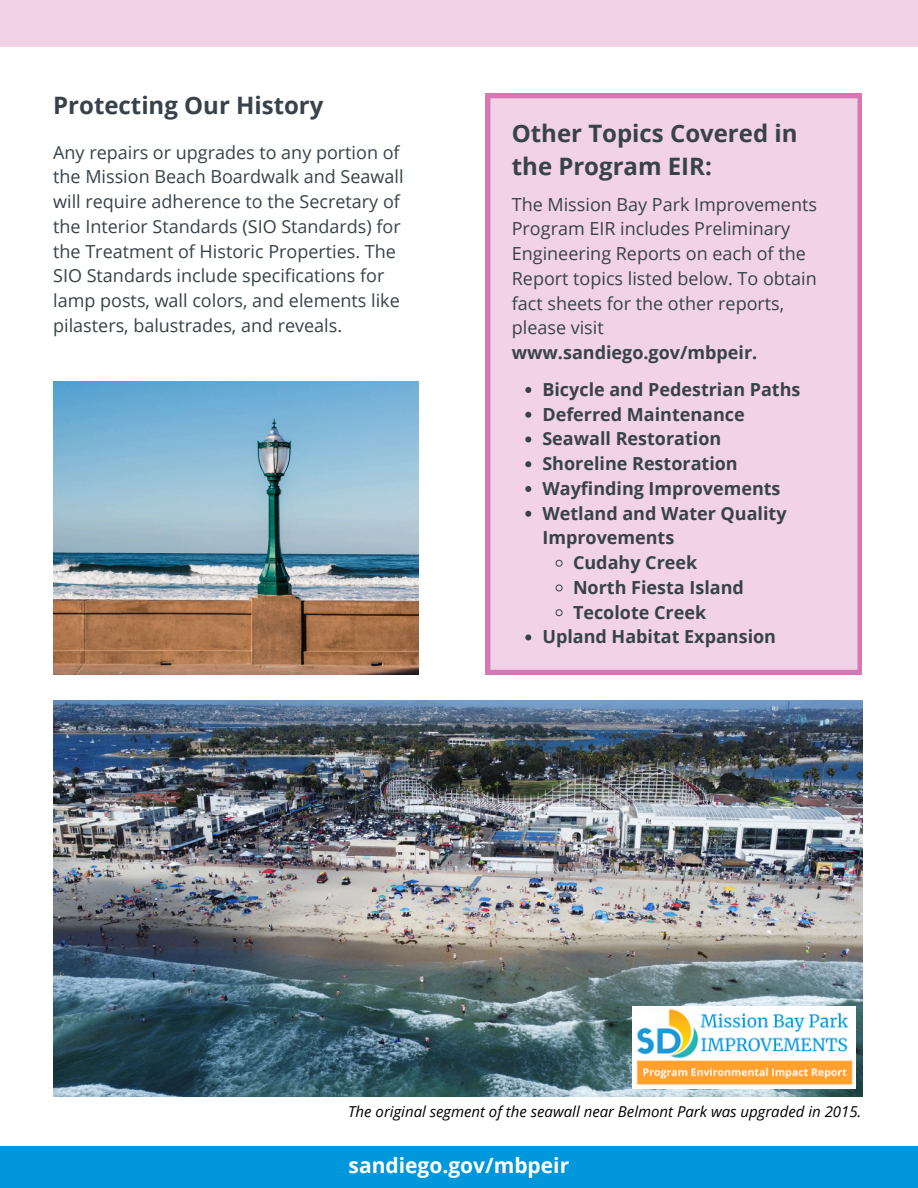
<style>
.page{position:relative;width:918px;height:1188px;background:#fff}
.page>*{position:absolute;margin:0;border:0;box-sizing:border-box;transform-origin:0 0}
.t1{font:700 24px/32.7px "Open Sans";color:#37424a}
.t2{font:700 21px "Open Sans";color:#fff}
.t3{font:18px/24.8px "Open Sans";color:#37424a}
.t4{font:700 18px/24.8px "Open Sans";color:#37424a}
.t5{font:italic 15px "Open Sans";color:#000}
.s1{font-weight:700}
</style>
<div class="page">
<div style="left:0;top:1147px;width:918px;height:41px;background:#0098db"></div>
<div style="left:0;top:0;width:918px;height:47px;background:#f2d2e7"></div>
<img style="left:53px;top:700px;width:809px;height:396px">
<div style="left:486px;top:94px;width:376px;height:580px;background:#f2d2e7"></div>
<img style="left:53px;top:382px;width:366px;height:292px">
<svg style="left:525px;top:387px;width:6px;height:6px"></svg>
<svg style="left:525px;top:412px;width:6px;height:6px"></svg>
<svg style="left:525px;top:436px;width:6px;height:6px"></svg>
<svg style="left:525px;top:461px;width:6px;height:6px"></svg>
<svg style="left:525px;top:486px;width:6px;height:6px"></svg>
<svg style="left:525px;top:511px;width:6px;height:6px"></svg>
<svg style="left:555px;top:559px;width:8px;height:8px"></svg>
<svg style="left:555px;top:584px;width:8px;height:8px"></svg>
<svg style="left:555px;top:609px;width:8px;height:8px"></svg>
<svg style="left:525px;top:634px;width:6px;height:6px"></svg>
<img style="left:633px;top:1006px;width:223px;height:82px">
<p class="t1" style="left:53px;top:88px;width:272px">Protecting Our History</p>
<h1 class="t3" style="left:53px;top:139px;width:352px">Any repairs or upgrades to any portion of the Mission Beach Boardwalk and Seawall will require adherence to the Secretary of the Interior Standards (SIO Standards) for the Treatment of Historic Properties. The SIO Standards include specifications for lamp posts, wall colors, and elements like pilasters, balustrades, and reveals.</h1>
<p class="t1" style="left:512px;top:116px;width:287px">Other Topics Covered in the Program EIR:</p>
<p class="t3" style="left:512px;top:191px;width:307px">The Mission Bay Park Improvements<br>Program EIR includes Preliminary<br>Engineering Reports on each of the<br>Report topics listed below. To obtain fact sheets for the other reports, please visit <span class="s1">www.sandiego.gov/mbpeir.</span></p>
<p class="t4" style="left:542px;top:377px;width:260px">Bicycle and Pedestrian Paths</p>
<p class="t4" style="left:542px;top:401px;width:204px">Deferred Maintenance</p>
<p class="t4" style="left:542px;top:426px;width:180px">Seawall Restoration</p>
<p class="t4" style="left:542px;top:451px;width:197px">Shoreline Restoration</p>
<p class="t4" style="left:542px;top:476px;width:240px">Wayfinding Improvements</p>
<p class="t4" style="left:542px;top:500px;width:246px">Wetland and Water Quality<br>Improvements</p>
<p class="t4" style="left:573px;top:550px;width:126px">Cudahy Creek</p>
<p class="t4" style="left:573px;top:575px;width:172px">North Fiesta Island</p>
<p class="t4" style="left:573px;top:599px;width:135px">Tecolote Creek</p>
<p class="t4" style="left:542px;top:624px;width:235px">Upland Habitat Expansion</p>
<p class="t5" style="left:348px;top:1101px;width:515px">The original segment of the seawall near Belmont Park was upgraded in 2015.</p>
<h3 class="t2" style="left:349px;top:1150px;width:222px">sandiego.gov/mbpeir</h3>
</div>
